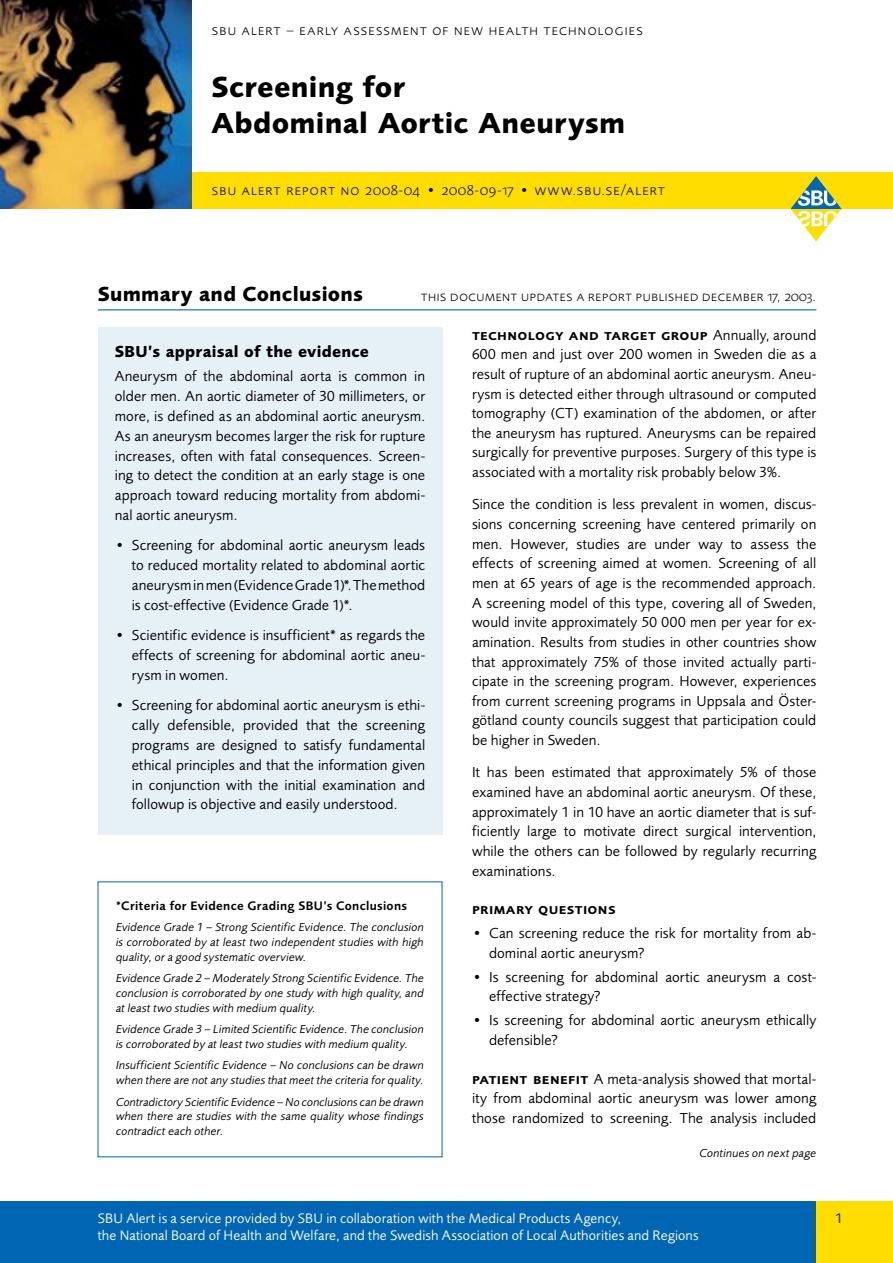
<style>
.page{position:relative;width:893px;height:1263px;background:#fff}
.page>*{position:absolute;margin:0;border:0;box-sizing:border-box;transform-origin:0 0}
.Z__Rubrik_1_a_sidan{font:700 30px/36px "Foundry Sans";letter-spacing:.01em;color:#000}
.Z__Rubrik_Sammanfatt{font:700 21px "Foundry Sans";letter-spacing:.01em;color:#000}
.Z__Rubrik__kunskapsl{font:700 16.5px "Foundry Sans";letter-spacing:.015em;color:#000}
.Brödtext{font:15px/19.6px "Foundry Sans";letter-spacing:.005em;color:#000;text-align:justify}
.Brödtext_indrag{font:15px/19.8px "Foundry Sans";letter-spacing:.005em;color:#000;text-align:justify}
.Z__Sidhuvud{font:300 15px "Foundry Sans Expert";letter-spacing:.055em;color:#000}
.Brödtext-2{font:15px "Foundry Sans Expert Demi";letter-spacing:.02em;color:#000}
.Z__Sidfot{font:14.25px/17.1px "Foundry Sans";letter-spacing:.01em;color:#fff}
.t1{font:300 14.25px "Foundry Sans Expert";letter-spacing:.02em;color:#000}
.t2{font:14.25px "Foundry Sans";color:#000}
.Not__kursiv_utan_ind{font:600 12.75px "Foundry Sans";letter-spacing:.025em;color:#000}
.Not__kursiv_utan_ind-2{font:italic 12px/14.9px "Foundry Sans";letter-spacing:.015em;color:#000;text-align:justify}
.s1{font-family:"Foundry Sans Expert Demi"}
</style>
<div class="page">
<div style="left:0;top:1202px;width:893px;height:61px;background:#0066b3"></div>
<div style="left:816px;top:1202px;width:77px;height:61px;background:#fd0"></div>
<div style="left:0;top:173px;width:893px;height:36px;background:#fd0"></div>
<img style="left:0;top:0;width:191px;height:209px">
<svg style="left:791px;top:177px;width:50px;height:64px"></svg>
<div style="left:98px;top:328px;width:344px;height:507px;background:#e6f0f7"></div>
<hr style="left:98px;top:309px;width:718px;height:1px;background:#0066b3">
<p class="Z__Sidhuvud" style="left:212px;top:21px;width:433px">sbu alert – early assessment of new health technologies</p>
<p class="Z__Rubrik_1_a_sidan" style="left:212px;top:68px;width:415px">Screening for<br>Abdominal Aortic Aneurysm</p>
<p class="Z__Sidhuvud" style="left:212px;top:182px;width:455px">sbu alert report no 2008-04 • 2008-09-17 • www.sbu.se/alert</p>
<p class="Z__Rubrik_Sammanfatt" style="left:98px;top:281px;width:267px">Summary and Conclusions</p>
<p class="t1" style="left:421px;top:288px;width:397px">this document updates a report published december 17, 2003.</p>
<p class="Z__Rubrik__kunskapsl" style="left:115px;top:342px;width:256px">SBU’s appraisal of the evidence</p>
<p class="Brödtext" style="left:115px;top:366px;width:312px">Aneurysm of the abdominal aorta is common in older men. An aortic diameter of 30 millimeters, or more, is defined as an abdominal aortic aneurysm.<br>As an aneurysm becomes larger the risk for rupture increases, often with fatal consequences. Screen&shy;ing to detect the condition at an early stage is one approach toward reducing mortality from abdomi&shy;nal aortic aneurysm.</p>
<p class="Brödtext_indrag" style="left:132px;top:535px;width:295px;text-indent:-17px">• Screening for abdominal aortic aneurysm leads to reduced mortality related to abdominal aortic aneurysm in men (Evidence Grade 1)*. The method is cost-effective (Evidence Grade 1)*.</p>
<p class="Brödtext_indrag" style="left:132px;top:625px;width:295px;text-indent:-17px">• Scientific evidence is insufficient* as regards the effects of screening for abdominal aortic aneu&shy;rysm in women.</p>
<p class="Brödtext_indrag" style="left:132px;top:695px;width:295px;text-indent:-17px">• Screening for abdominal aortic aneurysm is ethi&shy;cally defensible, provided that the screening programs are designed to satisfy fundamental ethical principles and that the information given in conjunction with the initial examination and followup is objective and easily understood.</p>
<p class="Brödtext" style="left:472px;top:325px;width:346px"><span class="s1">technology and target group</span> Annually, around 600 men and just over 200 women in Sweden die as a result of rupture of an abdominal aortic aneurysm. Aneu&shy;rysm is detected either through ultrasound or computed tomography (CT) examination of the abdomen, or after the aneurysm has ruptured. Aneurysms can be repaired surgically for preventive purposes. Surgery of this type is associated with a mortality risk probably below 3%.</p>
<p class="Brödtext" style="left:472px;top:495px;width:346px">Since the condition is less prevalent in women, discus&shy;sions concerning screening have centered primarily on men. However, studies are under way to assess the effects of screening aimed at women. Screening of all men at 65 years of age is the recommended approach.<br>A screening model of this type, covering all of Sweden, would invite approximately 50 000 men per year for ex&shy;amination. Results from studies in other countries show that approximately 75% of those invited actually parti&shy;cipate in the screening program. However, experiences from current screening programs in Uppsala and Öster&shy;götland county councils suggest that participation could be higher in Sweden.</p>
<p class="Brödtext" style="left:472px;top:762px;width:346px">It has been estimated that approximately 5% of those examined have an abdominal aortic aneurysm. Of these, approximately 1 in 10 have an aortic diameter that is suf&shy;ficiently large to motivate direct surgical intervention, while the others can be followed by regularly recurring examinations.</p>
<p class="Brödtext-2" style="left:472px;top:901px;width:145px">primary questions</p>
<p class="Brödtext_indrag" style="left:489px;top:923px;width:329px;text-indent:-17px">• Can screening reduce the risk for mortality from ab&shy;dominal aortic aneurysm?</p>
<p class="Brödtext_indrag" style="left:489px;top:967px;width:329px;text-indent:-17px">• Is screening for abdominal aortic aneurysm a cost&shy;effective strategy?</p>
<p class="Brödtext_indrag" style="left:489px;top:1010px;width:329px;text-indent:-17px">• Is screening for abdominal aortic aneurysm ethically defensible?</p>
<p class="Brödtext" style="left:472px;top:1069px;width:346px"><span class="s1">patient benefit</span> A meta-analysis showed that mortal&shy;ity from abdominal aortic aneurysm was lower among those randomized to screening. The analysis included</p>
<p class="Not__kursiv_utan_ind" style="left:116px;top:898px;width:292px">*Criteria for Evidence Grading SBU’s Conclusions</p>
<p class="Not__kursiv_utan_ind-2" style="left:116px;top:919px;width:309px">Evidence Grade 1 – Strong Scientific Evidence. The conclusion is corroborated by at least two independent studies with high quality, or a good systematic overview.</p>
<p class="Not__kursiv_utan_ind-2" style="left:116px;top:970px;width:309px">Evidence Grade 2 – Moderately Strong Scientific Evidence. The conclusion is corroborated by one study with high quality, and at least two studies with medium quality.</p>
<p class="Not__kursiv_utan_ind-2" style="left:116px;top:1022px;width:309px">Evidence Grade 3 – Limited Scientific Evidence. The conclusion is corroborated by at least two studies with medium quality.</p>
<p class="Not__kursiv_utan_ind-2" style="left:116px;top:1058px;width:309px">Insufficient Scientific Evidence – No conclusions can be drawn when there are not any studies that meet the criteria for quality.</p>
<p class="Not__kursiv_utan_ind-2" style="left:116px;top:1094px;width:309px">Contradictory Scientific Evidence – No conclusions can be drawn when there are studies with the same quality whose findings contradict each other.</p>
<p class="Not__kursiv_utan_ind-2" style="left:699px;top:1145px;width:119px">Continues on next page</p>
<p class="Z__Sidfot" style="left:98px;top:1210px;width:602px">SBU Alert is a service provided by SBU in collaboration with the Medical Products Agency,<br>the National Board of Health and Welfare, and the Swedish Association of Local Authorities and Regions</p>
<p class="t2" style="left:836px;top:1210px;width:9px">1</p>
</div>
